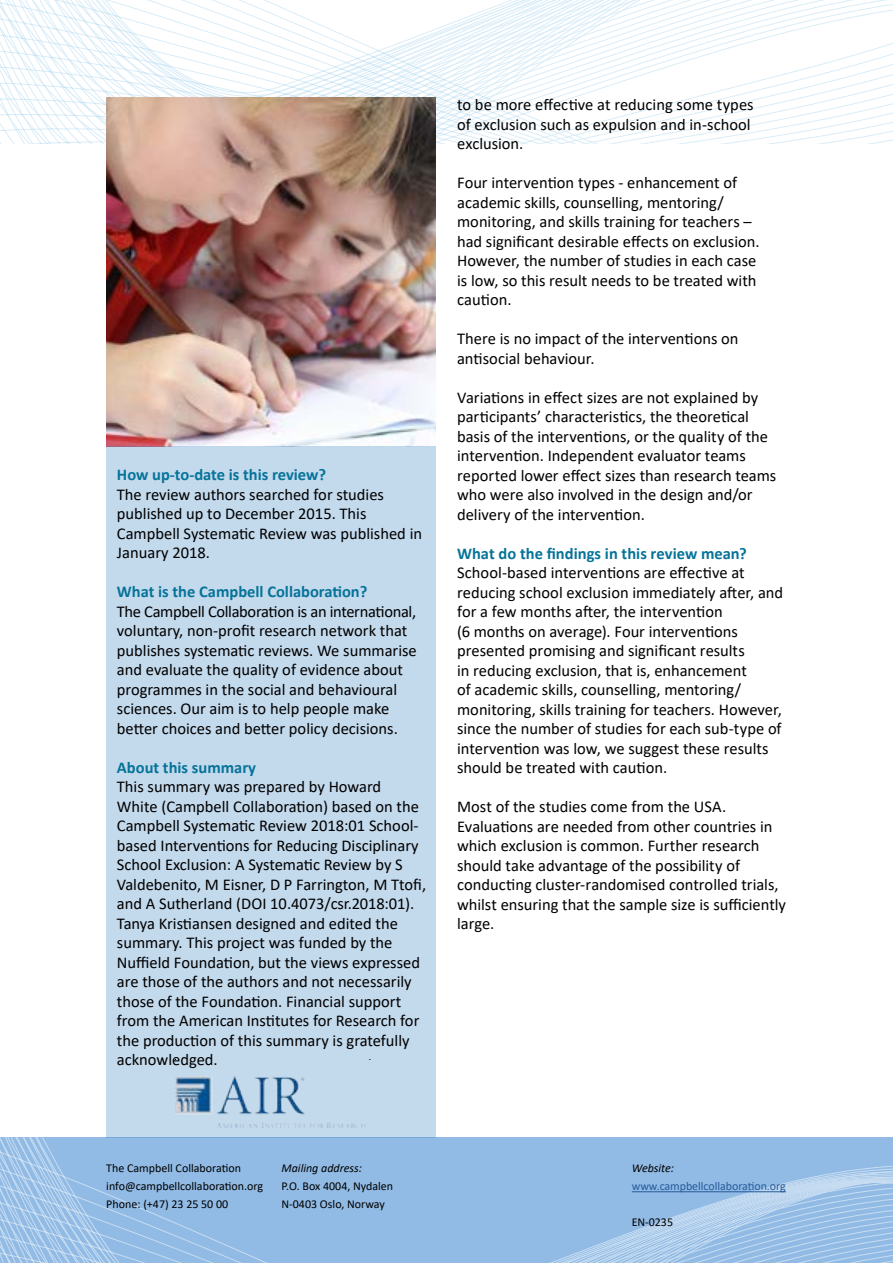
<style>
.page{position:relative;width:893px;height:1263px;background:#fff}
.page>*{position:absolute;margin:0;border:0;box-sizing:border-box;transform-origin:0 0}
.t1{font:16.5px/19.5px "Calibri";color:#000}
.t2{font:700 16.5px "Calibri";color:#067399}
.t3{font:12px/18px "Calibri";color:#000}
.t4{font:12px "Calibri";letter-spacing:-.005em;color:#275b9b}
.t5{font:italic 12px "Calibri";color:#000}
</style>
<div class="page">
<svg style="left:0;top:1138px;width:893px;height:125px"></svg>
<svg style="left:0;top:0;width:893px;height:143px"></svg>
<hr style="left:632px;top:1191px;width:154px;height:1px;background:#275b9b">
<img style="left:106px;top:98px;width:330px;height:348px">
<div style="left:106px;top:446px;width:330px;height:692px;background:#c3d9ec"></div>
<img style="left:175px;top:1076px;width:190px;height:51px">
<p class="t2" style="left:117px;top:463px;width:211px">How up-to-date is this review?</p>
<p class="t1" style="left:117px;top:484px;width:307px">The review authors searched for studies published up to December 2015. This Campbell Systematic Review was published in January 2018.</p>
<p class="t2" style="left:117px;top:580px;width:252px">What is the Campbell Collaboration?</p>
<p class="t1" style="left:117px;top:601px;width:301px">The Campbell Collaboration is an international, voluntary, non-profit research network that publishes systematic reviews. We summarise and evaluate the quality of evidence about programmes in the social and behavioural sciences. Our aim is to help people make better choices and better policy decisions.</p>
<p class="t2" style="left:117px;top:756px;width:141px">About this summary</p>
<p class="t1" style="left:117px;top:777px;width:311px">This summary was prepared by Howard<br>White (Campbell Collaboration) based on the Campbell Systematic Review 2018:01 School&shy;based Interventions for Reducing Disciplinary School Exclusion: A Systematic Review by S Valdebenito, M Eisner, D P Farrington, M Ttofi, and A Sutherland (DOI 10.4073/csr.2018:01).<br>Tanya Kristiansen designed and edited the summary. This project was funded by the Nuffield Foundation, but the views expressed are those of the authors and not necessarily those of the Foundation. Financial support from the American Institutes for Research for the production of this summary is gratefully acknowledged.</p>
<p class="t1" style="left:457px;top:95px;width:298px">to be more effective at reducing some types of exclusion such as expulsion and in-school exclusion.</p>
<p class="t1" style="left:457px;top:173px;width:304px">Four intervention types - enhancement of academic skills, counselling, mentoring/ monitoring, and skills training for teachers – had significant desirable effects on exclusion.<br>However, the number of studies in each case is low, so this result needs to be treated with caution.</p>
<p class="t1" style="left:457px;top:329px;width:283px">There is no impact of the interventions on antisocial behaviour.</p>
<p class="t1" style="left:457px;top:387px;width:321px">Variations in effect sizes are not explained by participants’ characteristics, the theoretical basis of the interventions, or the quality of the intervention. Independent evaluator teams reported lower effect sizes than research teams who were also involved in the design and/or delivery of the intervention.</p>
<p class="t2" style="left:457px;top:542px;width:291px">What do the findings in this review mean?</p>
<p class="t1" style="left:457px;top:563px;width:328px">School-based interventions are effective at reducing school exclusion immediately after, and for a few months after, the intervention<br>(6 months on average). Four interventions presented promising and significant results<br>in reducing exclusion, that is, enhancement<br>of academic skills, counselling, mentoring/ monitoring, skills training for teachers. However, since the number of studies for each sub-type of intervention was low, we suggest these results should be treated with caution.</p>
<p class="t1" style="left:457px;top:797px;width:330px">Most of the studies come from the USA.<br>Evaluations are needed from other countries in which exclusion is common. Further research should take advantage of the possibility of conducting cluster-randomised controlled trials, whilst ensuring that the sample size is sufficiently large.</p>
<p class="t3" style="left:106px;top:1159px;width:158px">The Campbell Collaboration info@campbellcollaboration.org<br>Phone: (+47) 23 25 50 00</p>
<p class="t5" style="left:281px;top:1160px;width:82px">Mailing address:</p>
<p class="t3" style="left:281px;top:1177px;width:113px">P.O. Box 4004, Nydalen<br>N-0403 Oslo, Norway</p>
<p class="t5" style="left:632px;top:1160px;width:44px">Website:</p>
<p class="t4" style="left:632px;top:1178px;width:155px">www.campbellcollaboration.org</p>
<p class="t3" style="left:632px;top:1213px;width:43px">EN-0235</p>
</div>
